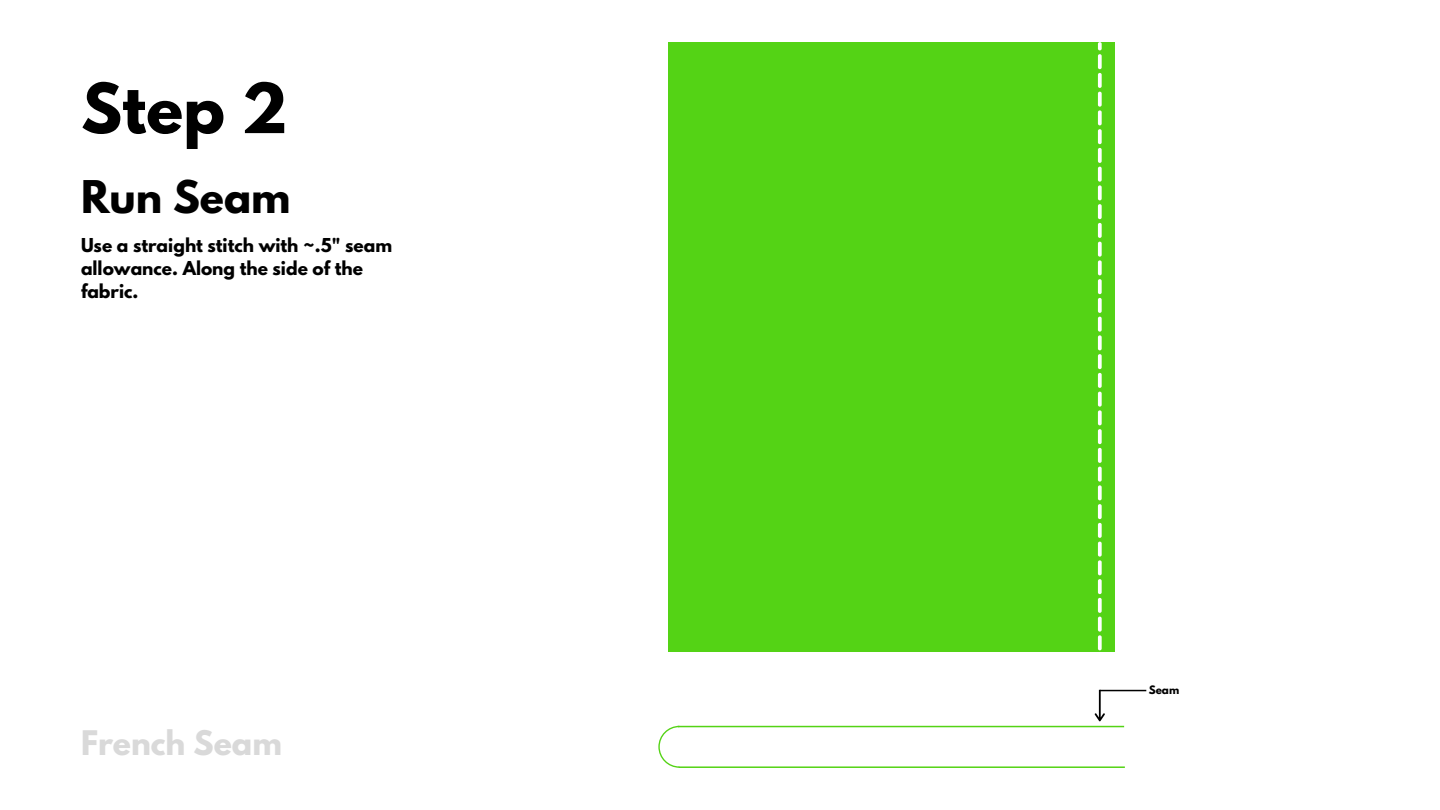
<style>
.page{position:relative;width:1440px;height:810px;background:#fff}
.page>*{position:absolute;margin:0;border:0;box-sizing:border-box;transform-origin:0 0}
.t1{font:700 61.1px "League Spartan";color:#000}
.t2{font:700 39.9px "League Spartan";color:#000}
.t3{font:700 30px "League Spartan";color:#d9d9d9}
.t4{font:700 17px/23.2px "League Spartan";color:#000}
.t5{font:700 10.3px "League Spartan";color:#000}
</style>
<div class="page">
<div style="left:668px;top:42px;width:447px;height:610px;background:#54d315"></div>
<svg style="left:1098px;top:42px;width:4px;height:608px"></svg>
<hr style="left:678px;top:726px;width:446px;height:1px;background:#54d315">
<hr style="left:679px;top:766px;width:446px;height:2px;background:#54d315">
<svg style="left:658px;top:726px;width:21px;height:42px"></svg>
<svg style="left:1095px;top:690px;width:10px;height:31px"></svg>
<hr style="left:1100px;top:690px;width:46px;height:1px;background:#000">
<p class="t1" style="left:81px;top:78px;width:208px">Step 2</p>
<p class="t2" style="left:81px;top:178px;width:211px">Run Seam</p>
<p class="t4" style="left:81px;top:235px;width:313px">Use a straight stitch with ~.5" seam allowance. Along the side of the fabric.</p>
<p class="t3" style="left:81px;top:728px;width:202px">French Seam</p>
<p class="t5" style="left:1149px;top:685px;width:32px">Seam</p>
</div>
